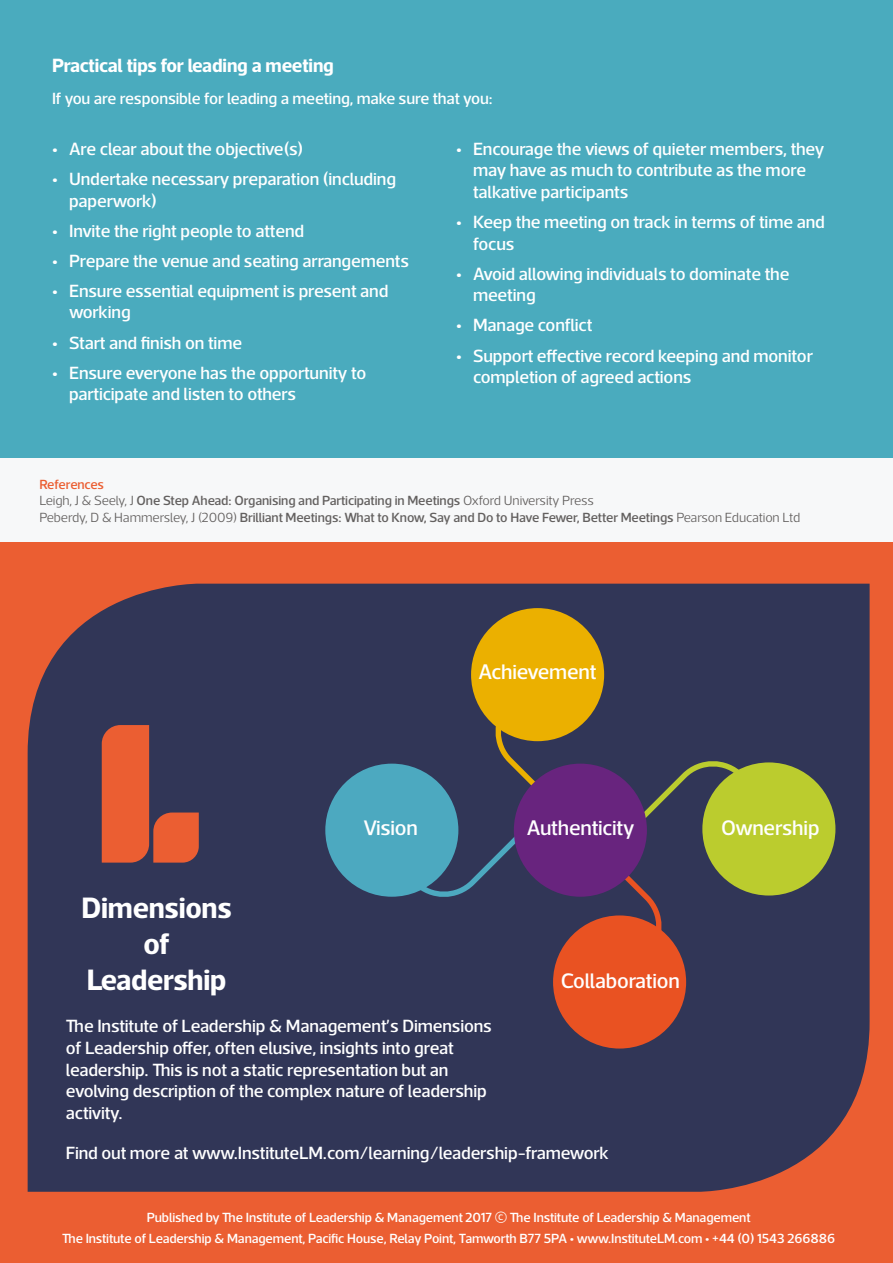
<style>
.page{position:relative;width:893px;height:1263px;background:#fff}
.page>*{position:absolute;margin:0;border:0;box-sizing:border-box;transform-origin:0 0}
.t1{font:700 30px/36px "Acto";letter-spacing:-.01em;color:#fff;text-align:center}
.t2{font:500 21.45px "Acto";letter-spacing:-.01em;color:#fff}
.t3{font:700 19.5px "Acto";letter-spacing:-.01em;color:#fff}
.t4{font:500 18px/21.6px "Acto";letter-spacing:-.01em;color:#fff}
.t5{font:500 16.5px "Acto";letter-spacing:-.01em;color:#fff}
.t6{font:500 13.5px/16.2px "Acto";letter-spacing:-.01em;color:#63605f}
.t7{font:500 13.5px/20.4px "Acto";letter-spacing:-.01em;color:#fff;text-align:center}
.s1{color:#eb5e32}
.s2{font-weight:300}
.s3{font-size:22.5px}
</style>
<div class="page">
<div style="left:0;top:0;width:893px;height:458px;background:#4aabbe"></div>
<div style="left:0;top:459px;width:893px;height:84px;background:#f7f8f9"></div>
<div style="left:0;top:543px;width:893px;height:720px;background:#eb5e32"></div>
<div style="left:28px;top:584px;width:842px;height:608px;background:#313657"></div>
<div style="left:702px;top:762px;width:133px;height:133px;background:#bbcc2e;border-radius:50%"></div>
<div style="left:325px;top:764px;width:133px;height:133px;background:#4ca9c0;border-radius:50%"></div>
<div style="left:471px;top:608px;width:133px;height:133px;background:#ebb000;border-radius:50%"></div>
<div style="left:553px;top:915px;width:133px;height:133px;background:#e95222;border-radius:50%"></div>
<svg style="left:598px;top:752px;width:216px;height:251px"></svg>
<svg style="left:345px;top:655px;width:214px;height:251px"></svg>
<div style="left:514px;top:764px;width:133px;height:133px;background:#68247e;border-radius:50%"></div>
<svg style="left:102px;top:725px;width:97px;height:138px"></svg>
<p class="t3" style="left:52px;top:53px;width:283px">Practical tips for leading a meeting</p>
<p class="t5" style="left:52px;top:89px;width:442px">If you are responsible for leading a meeting, make sure that you:</p>
<p class="t4" style="left:52px;top:137px;width:253px">• Are clear about the objective(s)</p>
<p class="t4" style="left:69px;top:168px;width:329px;text-indent:-17px">• Undertake necessary preparation (including paperwork)</p>
<p class="t4" style="left:52px;top:219px;width:254px">• Invite the right people to attend</p>
<p class="t4" style="left:52px;top:249px;width:358px">• Prepare the venue and seating arrangements</p>
<p class="t4" style="left:69px;top:279px;width:321px;text-indent:-17px">• Ensure essential equipment is present and working</p>
<p class="t4" style="left:52px;top:331px;width:192px">• Start and finish on time</p>
<p class="t4" style="left:69px;top:361px;width:299px;text-indent:-17px">• Ensure everyone has the opportunity to participate and listen to others</p>
<p class="t4" style="left:473px;top:137px;width:353px;text-indent:-17px">• Encourage the views of quieter members, they may have as much to contribute as the more talkative participants</p>
<p class="t4" style="left:473px;top:211px;width:353px;text-indent:-17px">• Keep the meeting on track in terms of time and focus</p>
<p class="t4" style="left:473px;top:262px;width:318px;text-indent:-17px">• Avoid allowing individuals to dominate the meeting</p>
<p class="t4" style="left:456px;top:314px;width:138px">• Manage conflict</p>
<p class="t4" style="left:473px;top:344px;width:341px;text-indent:-17px">• Support effective record keeping and monitor completion of agreed actions</p>
<p class="t6" style="left:39px;top:476px;width:763px"><span class="s1">References<br></span><span class="s2">Leigh, J &amp; Seely, J</span> One Step Ahead: Organising and Participating in Meetings <span class="s2">Oxford University Press<br>Peberdy, D &amp; Hammersley, J (2009)</span> Brilliant Meetings: What to Know, Say and Do to Have Fewer, Better Meetings <span class="s2">Pearson Education Ltd</span></p>
<p class="t2" style="left:478px;top:659px;width:119px">Achievement</p>
<h1 class="t1" style="left:81px;top:889px;width:152px">Dimensions of<br>Leadership</h1>
<p class="t2" style="left:364px;top:815px;width:56px">Vision</p>
<p class="t2" style="left:527px;top:815px;width:109px">Authenticity</p>
<p class="t2" style="left:721px;top:815px;width:100px">Ownership</p>
<p class="t2" style="left:561px;top:968px;width:121px">Collaboration</p>
<p class="t4" style="left:66px;top:1015px;width:428px">The Institute of Leadership &amp; Management’s Dimensions of Leadership offer, often elusive, insights into great leadership. This is not a static representation but an evolving description of the complex nature of leadership activity.</p>
<p class="t4" style="left:66px;top:1141px;width:544px">Find out more at www.InstituteLM.com/learning/leadership-framework</p>
<p class="t7" style="left:62px;top:1207px;width:774px">Published by The Institute of Leadership &amp; Management 2017 <span class="s3">©</span> The Institute of Leadership &amp; Management<br>The Institute of Leadership &amp; Management, Pacific House, Relay Point, Tamworth B77 5PA • www.InstituteLM.com • +44 (0) 1543 266886</p>
</div>
